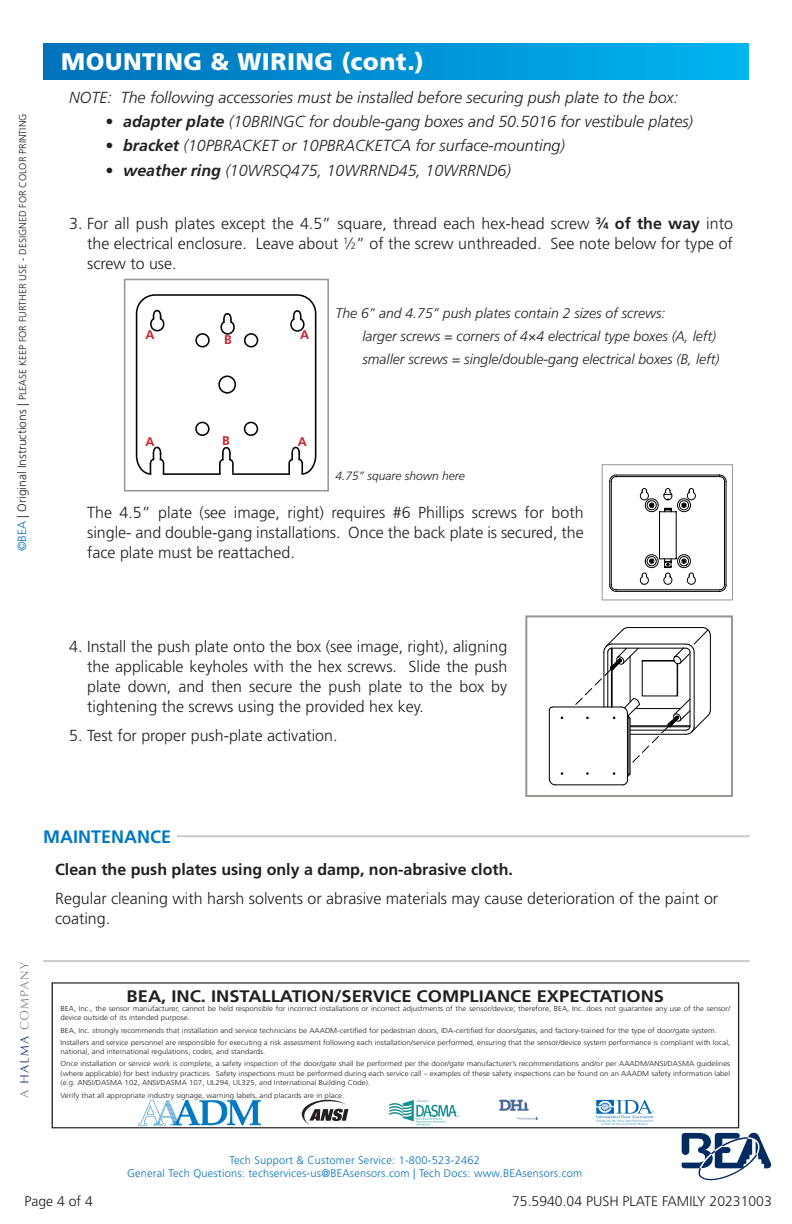
<style>
.page{position:relative;width:792px;height:1224px;background:#fff}
.page>*{position:absolute;margin:0;border:0;box-sizing:border-box;transform-origin:0 0}
.t1{font:900 24px "Frutiger LT Std";letter-spacing:.02em;color:#fff}
.t2{font:700 18px "Frutiger LT Std";color:#0079c2}
.t3{font:700 16.8px "Frutiger LT Std";color:#231f20;scale:1.1 1}
.t4{font:300 16px/20px "Frutiger LT Std";color:#231f20;text-align:justify}
.t5{font:italic 300 16px "Frutiger LT Std";color:#231f20}
.t6{font:700 16px "Frutiger LT Std";color:#231f20}
.t7{font:italic 300 14px/22.8px "Frutiger LT Std";color:#231f20}
.t8{font:300 14px "Frutiger LT Std";color:#231f20}
.t9{font:700 12.6px "Frutiger LT Std";color:#c8242b}
.t10{font:italic 300 12px "Frutiger LT Std";color:#231f20}
.t11{font:300 11px/13.2px "Frutiger LT Std";letter-spacing:.02em;color:#0073bc;text-align:center}
.t12{font:300 10px "Frutiger LT Std";color:#231f20}
.t13{font:300 7.2px/9.6px "Frutiger LT Std";color:#231f20;scale:1.1 1}
.s1{font-size:12px;color:#0079c2}
.s2{font-size:12px}
.s3{font-weight:700}
.s4{font-weight:700;font-size:9.4px}
.s5{font-size:9.4px}
.s6{font-style:normal}
</style>
<div class="page">
<svg style="left:681px;top:1134px;width:91px;height:33px"></svg>
<svg style="left:682px;top:1133px;width:89px;height:48px"></svg>
<svg style="left:20px;top:1090px;width:9px;height:8px"></svg>
<svg style="left:20px;top:1036px;width:9px;height:47px"></svg>
<svg style="left:20px;top:962px;width:9px;height:67px"></svg>
<svg style="left:135px;top:294px;width:182px;height:181px"></svg>
<div style="left:124px;top:279px;width:205px;height:213px;border:2px solid #969991"></div>
<svg style="left:609px;top:474px;width:118px;height:118px"></svg>
<div style="left:602px;top:464px;width:131px;height:136px;border:1px solid #969991"></div>
<hr style="left:556px;top:785px;width:67px;height:1px;background:#000">
<hr style="left:627px;top:713px;width:1px;height:67px;background:#000">
<hr style="left:553px;top:707px;width:68px;height:1px;background:#000">
<hr style="left:549px;top:710px;width:1px;height:69px;background:#000">
<hr style="left:629px;top:718px;width:1px;height:56px;background:#000">
<hr style="left:630px;top:718px;width:1px;height:56px;background:#000">
<svg style="left:622px;top:773px;width:8px;height:12px"></svg>
<svg style="left:575px;top:627px;width:136px;height:136px"></svg>
<svg style="left:549px;top:773px;width:14px;height:12px"></svg>
<div style="left:525px;top:615px;width:208px;height:182px;border:2px solid #969991"></div>
<hr style="left:43px;top:835px;width:707px;height:2px;background:#969991">
<hr style="left:43px;top:960px;width:707px;height:2px;background:#969991">
<div style="left:43px;top:827px;width:134px;height:18px;background:#fff"></div>
<svg style="left:138px;top:1100px;width:123px;height:25px"></svg>
<svg style="left:302px;top:1100px;width:47px;height:25px"></svg>
<svg style="left:389px;top:1100px;width:70px;height:25px"></svg>
<svg style="left:499px;top:1100px;width:39px;height:20px"></svg>
<svg style="left:596px;top:1100px;width:58px;height:25px"></svg>
<div style="left:52px;top:982px;width:687px;height:146px;border:1px solid #231f20"></div>
<div style="left:43px;top:43px;width:706px;height:36px;background:linear-gradient(to right,#0070ba,#00b3ee)"></div>
<h3 class="t12" style="left:18px;top:551px;width:439px;rotate:-90deg"><span class="s1">©BEA</span> <span class="s2">| Original Instructions |</span> PLEASE KEEP FOR FURTHER USE - DESIGNED FOR COLOR PRINTING</h3>
<h1 class="t1" style="left:61px;top:52px;width:364px">MOUNTING &amp; WIRING (cont.)</h1>
<h3 class="t5" style="left:69px;top:91px;width:611px">NOTE: The following accessories must be installed before securing push plate to the box:</h3>
<h3 class="t5" style="left:105px;top:115px;width:589px"><span class="s3">• adapter plate</span> (10BRINGC for double-gang boxes and 50.5016 for vestibule plates)</h3>
<h3 class="t5" style="left:105px;top:139px;width:461px"><span class="s3">• bracket</span> (10PBRACKET or 10PBRACKETCA for surface-mounting)</h3>
<h3 class="t5" style="left:105px;top:163px;width:407px"><span class="s3">• weather ring</span> (10WRSQ475, 10WRRND45, 10WRRND6)</h3>
<h3 class="t4" style="left:87px;top:215px;width:647px;text-indent:-18px">3. For all push plates except the 4.5” square, thread each hex-head screw <sup>3</sup><span class="s3">⁄</span><span class="s4">4</span> <span class="s3">of the way</span> into the electrical enclosure. Leave about <sup>1</sup>⁄<span class="s5">2</span>” of the screw unthreaded. See note below for type of screw to use.</h3>
<h3 class="t9" style="left:145px;top:329px;width:11px">A</h3>
<h3 class="t9" style="left:145px;top:436px;width:11px">A</h3>
<h3 class="t9" style="left:224px;top:334px;width:9px">B</h3>
<h3 class="t9" style="left:222px;top:436px;width:9px">B</h3>
<h3 class="t9" style="left:300px;top:329px;width:11px">A</h3>
<h3 class="t7" style="left:363px;top:303px;width:358px;text-indent:-27px">The 6” and 4.75” push plates contain 2 sizes of screws:<br>larger screws = corners of 4<span class="s6">×</span>4 electrical type boxes (A, left) smaller screws = single/double-gang electrical boxes (B, left)</h3>
<h3 class="t9" style="left:298px;top:436px;width:11px">A</h3>
<h3 class="t10" style="left:336px;top:471px;width:131px">4.75” square shown here</h3>
<h3 class="t4" style="left:87px;top:504px;width:498px">The 4.5” plate (see image, right) requires #6 Phillips screws for both single- and double-gang installations. Once the back plate is secured, the face plate must be reattached.</h3>
<h3 class="t4" style="left:87px;top:638px;width:422px;text-indent:-18px">4. Install the push plate onto the box (see image, right), aligning the applicable keyholes with the hex screws. Slide the push plate down, and then secure the push plate to the box by tightening the screws using the provided hex key.</h3>
<h3 class="t4" style="left:69px;top:727px;width:270px">5. Test for proper push-plate activation.</h3>
<h2 class="t2" style="left:43px;top:829px;width:129px">MAINTENANCE</h2>
<h3 class="t6" style="left:55px;top:862px;width:459px">Clean the push plates using only a damp, non-abrasive cloth.</h3>
<h3 class="t4" style="left:55px;top:889px;width:665px">Regular cleaning with harsh solvents or abrasive materials may cause deterioration of the paint or coating.</h3>
<h3 class="t3" style="left:127px;top:989px;width:490px">BEA, INC. INSTALLATION/SERVICE COMPLIANCE EXPECTATIONS</h3>
<p class="t13" style="left:60px;top:1004px;width:610px">BEA, Inc., the sensor manufacturer, cannot be held responsible for incorrect installations or incorrect adjustments of the sensor/device; therefore, BEA, Inc. does not guarantee any use of the sensor/ device outside of its intended purpose.</p>
<p class="t13" style="left:60px;top:1025px;width:610px;line-height:12.2px">BEA, Inc. strongly recommends that installation and service technicians be AAADM-certified for pedestrian doors, IDA-certified for doors/gates, and factory-trained for the type of door/gate system.<br>Installers and service personnel are responsible for executing a risk assessment following each installation/service performed, ensuring that the sensor/device system performance is compliant with local,</p>
<p class="t13" style="left:60px;top:1046px;width:610px;line-height:12.2px">national, and international regulations, codes, and standards.<br>Once installation or service work is complete, a safety inspection of the door/gate shall be performed per the door/gate manufacturer’s recommendations and/or per AAADM/ANSI/DASMA guidelines</p>
<p class="t13" style="left:60px;top:1069px;width:610px">(where applicable) for best industry practices. Safety inspections must be performed during each service call – examples of these safety inspections can be found on an AAADM safety information label (e.g. ANSI/DASMA 102, ANSI/DASMA 107, UL294, UL325, and International Building Code).</p>
<p class="t13" style="left:60px;top:1091px;width:259px">Verify that all appropriate industry signage, warning labels, and placards are in place.</p>
<h3 class="t11" style="left:127px;top:1155px;width:457px">Tech Support &amp; Customer Service: 1-800-523-2462<br>General Tech Questions: techservices-us@BEAsensors.com | Tech Docs: www.BEAsensors.com</h3>
<h3 class="t8" style="left:24px;top:1195px;width:70px">Page 4 of 4</h3>
<h3 class="t8" style="left:512px;top:1195px;width:261px">75.5940.04 PUSH PLATE FAMILY 20231003</h3>
</div>
